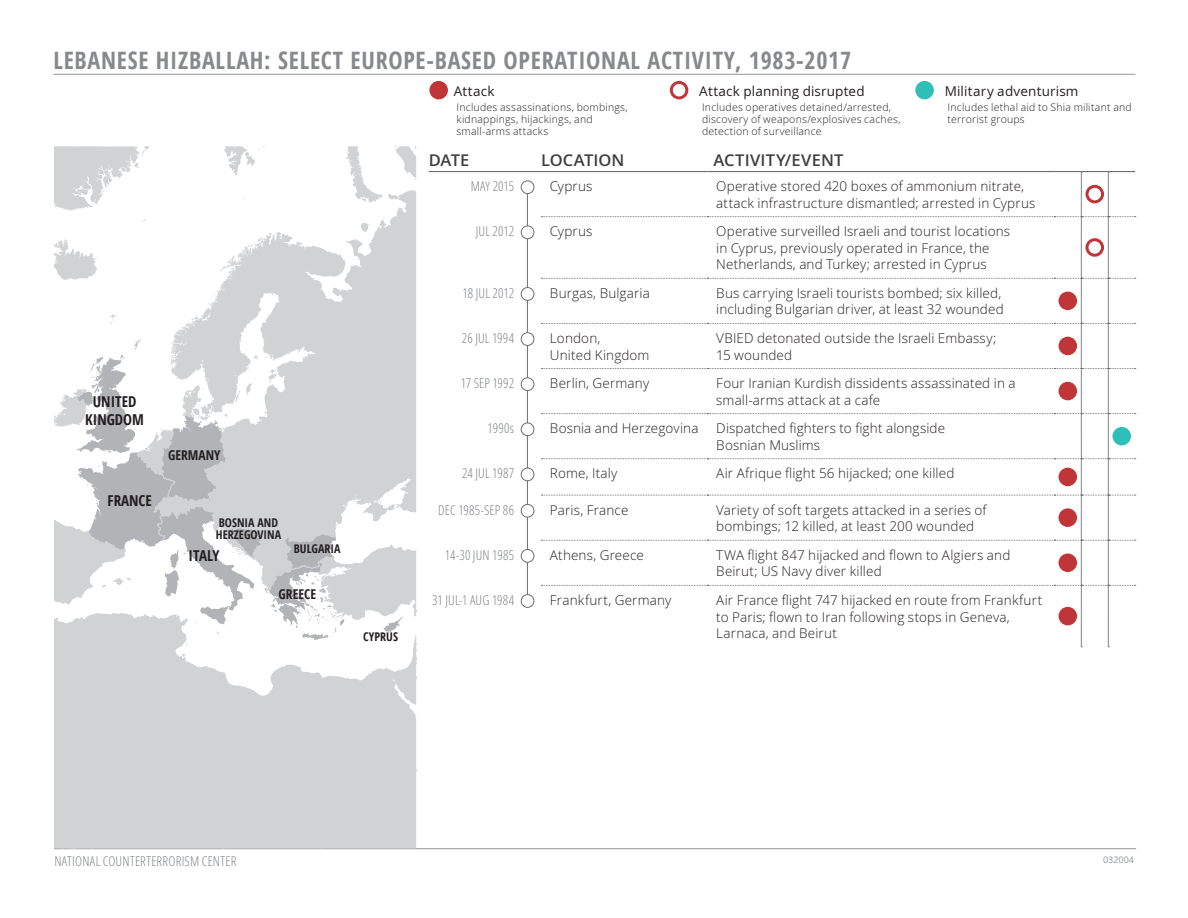
<style>
.page{position:relative;width:1188px;height:918px;background:#fff}
.page>*{position:absolute;margin:0;border:0;box-sizing:border-box;transform-origin:0 0}
.GRAPHIC_TITLE{font:700 condensed 24px "Open Sans";letter-spacing:.03em;color:#87898c}
.Table_Header__TG{font:600 16.5px "Open Sans";letter-spacing:.01em;color:#3e3e3f}
.t1{font:700 condensed 15px/18px "Open Sans";color:#231f20;text-align:center}
.Body_Text__TG{font:300 13.5px/16.5px "Open Sans";letter-spacing:.01em;color:#231f20}
.Timeline_Date__TG{font:300 condensed 13.5px "Open Sans";letter-spacing:.01em;color:#808285}
.t2{font:13.5px "Open Sans";letter-spacing:.01em;color:#231f20}
.t3{font:700 condensed 13.5px "Open Sans";color:#231f20}
.t4{font:700 condensed 12px/12px "Open Sans";color:#231f20}
.t5{font:300 10.5px/12px "Open Sans";letter-spacing:.02em;color:#231f20}
.t6{font:9px "Open Sans";color:#939598}
</style>
<div class="page">
<hr style="left:54px;top:848px;width:1082px;height:1px;background:#939598">
<hr style="left:53px;top:74px;width:1083px;height:1px;background:#939598">
<div style="left:429px;top:81px;width:19px;height:18px;background:#c03537;border-radius:50%"></div>
<div style="left:670px;top:81px;width:18px;height:18px;border:3px solid #c03537;border-radius:50%"></div>
<div style="left:915px;top:81px;width:19px;height:18px;background:#30beb9;border-radius:50%"></div>
<hr style="left:429px;top:171px;width:85px;height:1px;background:#6c6d70">
<svg style="left:514px;top:171px;width:622px;height:477px"></svg>
<div style="left:521px;top:181px;width:13px;height:13px;background:#fff;border-radius:50%"></div>
<div style="left:521px;top:180px;width:13px;height:14px;border:1px solid #6c6d70;border-radius:50%"></div>
<div style="left:1085px;top:185px;width:19px;height:18px;border:3px solid #c03537;border-radius:50%"></div>
<div style="left:521px;top:226px;width:13px;height:13px;background:#fff;border-radius:50%"></div>
<div style="left:521px;top:226px;width:13px;height:13px;border:1px solid #6c6d70;border-radius:50%"></div>
<div style="left:1085px;top:238px;width:19px;height:19px;border:3px solid #c03537;border-radius:50%"></div>
<div style="left:521px;top:288px;width:13px;height:12px;background:#fff;border-radius:50%"></div>
<div style="left:521px;top:287px;width:13px;height:14px;border:1px solid #6c6d70;border-radius:50%"></div>
<div style="left:1058px;top:292px;width:19px;height:18px;background:#c03537;border-radius:50%"></div>
<div style="left:521px;top:333px;width:13px;height:12px;background:#fff;border-radius:50%"></div>
<div style="left:521px;top:332px;width:13px;height:14px;border:1px solid #6c6d70;border-radius:50%"></div>
<div style="left:1058px;top:337px;width:19px;height:18px;background:#c03537;border-radius:50%"></div>
<div style="left:521px;top:378px;width:13px;height:13px;background:#fff;border-radius:50%"></div>
<div style="left:521px;top:377px;width:13px;height:14px;border:1px solid #6c6d70;border-radius:50%"></div>
<div style="left:1058px;top:382px;width:19px;height:18px;background:#c03537;border-radius:50%"></div>
<div style="left:521px;top:423px;width:13px;height:13px;background:#fff;border-radius:50%"></div>
<div style="left:521px;top:423px;width:13px;height:13px;border:1px solid #6c6d70;border-radius:50%"></div>
<div style="left:1112px;top:427px;width:19px;height:18px;background:#30beb9;border-radius:50%"></div>
<div style="left:521px;top:468px;width:13px;height:13px;background:#fff;border-radius:50%"></div>
<div style="left:521px;top:468px;width:13px;height:13px;border:1px solid #6c6d70;border-radius:50%"></div>
<div style="left:1058px;top:468px;width:19px;height:18px;background:#c03537;border-radius:50%"></div>
<div style="left:521px;top:504px;width:13px;height:13px;background:#fff;border-radius:50%"></div>
<div style="left:521px;top:504px;width:13px;height:14px;border:1px solid #6c6d70;border-radius:50%"></div>
<div style="left:1058px;top:508px;width:19px;height:19px;background:#c03537;border-radius:50%"></div>
<div style="left:521px;top:549px;width:13px;height:13px;background:#fff;border-radius:50%"></div>
<div style="left:521px;top:549px;width:13px;height:14px;border:1px solid #6c6d70;border-radius:50%"></div>
<div style="left:1058px;top:554px;width:19px;height:18px;background:#c03537;border-radius:50%"></div>
<div style="left:521px;top:595px;width:13px;height:12px;background:#fff;border-radius:50%"></div>
<div style="left:521px;top:594px;width:13px;height:14px;border:1px solid #6c6d70;border-radius:50%"></div>
<div style="left:1058px;top:607px;width:19px;height:18px;background:#c03537;border-radius:50%"></div>
<svg style="left:54px;top:146px;width:95px;height:65px"></svg>
<svg style="left:224px;top:146px;width:31px;height:53px"></svg>
<svg style="left:258px;top:146px;width:158px;height:86px"></svg>
<svg style="left:54px;top:232px;width:364px;height:617px"></svg>
<p class="GRAPHIC_TITLE" style="left:53px;top:44px;width:799px">LEBANESE HIZBALLAH: SELECT EUROPE-BASED OPERATIONAL ACTIVITY, 1983-2017</p>
<p class="t1" style="left:85px;top:391px;width:60px">UNITED<br>KINGDOM</p>
<p class="t1" style="left:108px;top:491px;width:46px">FRANCE</p>
<p class="t3" style="left:168px;top:446px;width:54px">GERMANY</p>
<p class="t4" style="left:216px;top:516px;width:67px">BOSNIA AND<br>HERZEGOVINA</p>
<p class="t1" style="left:189px;top:546px;width:33px">ITALY</p>
<p class="t4" style="left:294px;top:543px;width:48px">BULGARIA</p>
<p class="t3" style="left:279px;top:585px;width:39px">GREECE</p>
<p class="t4" style="left:363px;top:630px;width:36px">CYPRUS</p>
<p class="t2" style="left:454px;top:83px;width:42px">Attack</p>
<p class="t2" style="left:699px;top:83px;width:167px">Attack planning disrupted</p>
<p class="t2" style="left:945px;top:83px;width:135px">Military adventurism</p>
<p class="t5" style="left:457px;top:101px;width:173px">Includes assassinations, bombings, kidnappings, hijackings, and small-arms attacks</p>
<p class="t5" style="left:702px;top:101px;width:200px">Includes operatives detained/arrested, discovery of weapons/explosives caches, detection of surveillance</p>
<p class="t5" style="left:948px;top:101px;width:186px">Includes lethal aid to Shia militant and terrorist groups</p>
<p class="Table_Header__TG" style="left:429px;top:150px;width:42px">DATE</p>
<p class="Table_Header__TG" style="left:541px;top:150px;width:85px">LOCATION</p>
<p class="Table_Header__TG" style="left:713px;top:150px;width:132px">ACTIVITY/EVENT</p>
<p class="Timeline_Date__TG" style="left:471px;top:179px;width:45px">MAY 2015</p>
<p class="Body_Text__TG" style="left:550px;top:178px;width:44px">Cyprus</p>
<p class="Body_Text__TG" style="left:716px;top:178px;width:321px">Operative stored 420 boxes of ammonium nitrate, attack infrastructure dismantled; arrested in Cyprus</p>
<p class="Timeline_Date__TG" style="left:476px;top:224px;width:40px">JUL 2012</p>
<p class="Body_Text__TG" style="left:550px;top:224px;width:44px">Cyprus</p>
<p class="Body_Text__TG" style="left:716px;top:224px;width:295px">Operative surveilled Israeli and tourist locations in Cyprus, previously operated in France, the<br>Netherlands, and Turkey; arrested in Cyprus</p>
<p class="Timeline_Date__TG" style="left:463px;top:285px;width:53px">18 JUL 2012</p>
<p class="Body_Text__TG" style="left:550px;top:285px;width:101px">Burgas, Bulgaria</p>
<p class="Body_Text__TG" style="left:716px;top:285px;width:289px">Bus carrying Israeli tourists bombed; six killed, including Bulgarian driver, at least 32 wounded</p>
<p class="Timeline_Date__TG" style="left:462px;top:331px;width:54px">26 JUL 1994</p>
<p class="Body_Text__TG" style="left:550px;top:330px;width:101px">London,<br>United Kingdom</p>
<p class="Body_Text__TG" style="left:716px;top:330px;width:281px">VBIED detonated outside the Israeli Embassy;<br>15 wounded</p>
<p class="Timeline_Date__TG" style="left:461px;top:376px;width:55px">17 SEP 1992</p>
<p class="Body_Text__TG" style="left:550px;top:375px;width:101px">Berlin, Germany</p>
<p class="Body_Text__TG" style="left:716px;top:375px;width:301px">Four Iranian Kurdish dissidents assassinated in a small-arms attack at a cafe</p>
<p class="Timeline_Date__TG" style="left:488px;top:421px;width:28px">1990s</p>
<p class="Body_Text__TG" style="left:550px;top:420px;width:150px">Bosnia and Herzegovina</p>
<p class="Body_Text__TG" style="left:716px;top:420px;width:230px">Dispatched fighters to fight alongside<br>Bosnian Muslims</p>
<p class="Timeline_Date__TG" style="left:462px;top:466px;width:53px">24 JUL 1987</p>
<p class="Body_Text__TG" style="left:550px;top:466px;width:69px">Rome, Italy</p>
<p class="Body_Text__TG" style="left:716px;top:466px;width:240px">Air Afrique flight 56 hijacked; one killed</p>
<p class="Timeline_Date__TG" style="left:438px;top:502px;width:77px">DEC 1985-SEP 86</p>
<p class="Body_Text__TG" style="left:550px;top:502px;width:80px">Paris, France</p>
<p class="Body_Text__TG" style="left:716px;top:502px;width:272px">Variety of soft targets attacked in a series of bombings; 12 killed, at least 200 wounded</p>
<p class="Timeline_Date__TG" style="left:445px;top:547px;width:71px">14-30 JUN 1985</p>
<p class="Body_Text__TG" style="left:550px;top:547px;width:96px">Athens, Greece</p>
<p class="Body_Text__TG" style="left:716px;top:547px;width:296px">TWA flight 847 hijacked and flown to Algiers and<br>Beirut; US Navy diver killed</p>
<p class="Timeline_Date__TG" style="left:432px;top:592px;width:84px">31 JUL-1 AUG 1984</p>
<p class="Body_Text__TG" style="left:550px;top:592px;width:123px">Frankfurt, Germany</p>
<p class="Body_Text__TG" style="left:716px;top:592px;width:327px">Air France flight 747 hijacked en route from Frankfurt to Paris; flown to Iran following stops in Geneva,<br>Larnaca, and Beirut</p>
<p class="Timeline_Date__TG" style="left:54px;top:854px;width:184px">NATIONAL COUNTERTERRORISM CENTER</p>
<p class="t6" style="left:1103px;top:854px;width:32px">032004</p>
</div>
